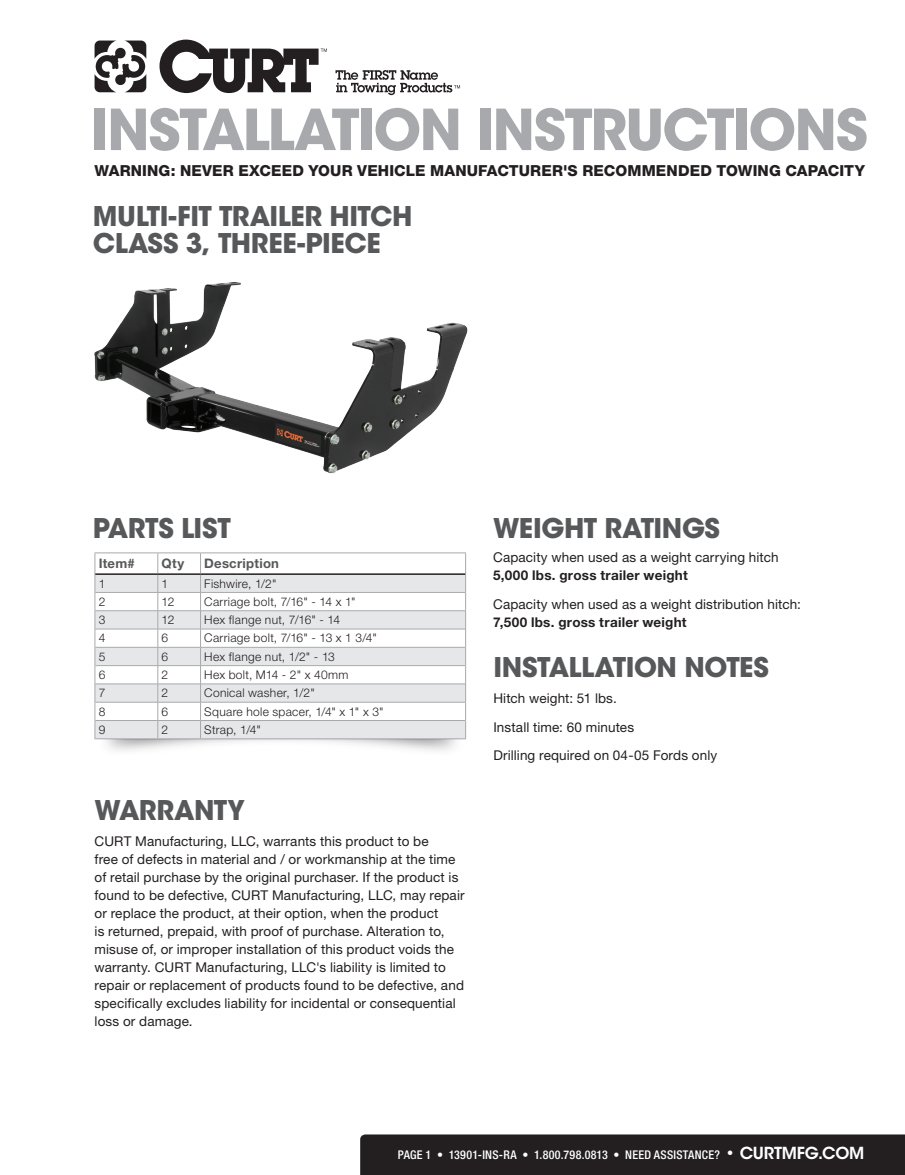
<style>
.page{position:relative;width:905px;height:1175px;background:#fff}
.page>*{position:absolute;margin:0;border:0;box-sizing:border-box;transform-origin:0 0}
.t1{font:700 55.95px "ITC Avant Garde Std";letter-spacing:-.03em;color:#a8a9ad}
.t2{font:700 27px/26.5px "ITC Avant Garde Std";letter-spacing:-.015em;color:#57585a}
.t3{font:800 15.15px "Helvetica Neue LT Std";letter-spacing:.01em;color:#231f20}
.t4{font:13.5px/18px "Helvetica Neue LT Std";letter-spacing:.01em;color:#231f20}
.t5{font:700 13.5px "Helvetica Neue LT Std";letter-spacing:.02em;color:#231f20}
.t6{font:700 13.2px "Helvetica Neue LT Std";letter-spacing:.02em;color:#57585a}
.t7{font:300 12px "Helvetica Neue LT Std";letter-spacing:.025em;color:#231f20}
.t8{font:500 condensed 12px "Helvetica Neue LT Std";letter-spacing:.02em;color:#fff}
.s1{font-family:"ITC Avant Garde Std";font-weight:600;font-stretch:normal;font-size:16.5px}
</style>
<div class="page">
<img style="left:94px;top:282px;width:374px;height:192px">
<svg style="left:95px;top:41px;width:51px;height:51px"></svg>
<svg style="left:159px;top:40px;width:168px;height:53px"></svg>
<svg style="left:335px;top:70px;width:125px;height:25px"></svg>
<div style="left:95px;top:575px;width:370px;height:163px;background:#e6e7e9"></div>
<svg style="left:95px;top:593px;width:370px;height:127px"></svg>
<svg style="left:465px;top:553px;width:1px;height:185px"></svg>
<svg style="left:157px;top:553px;width:1px;height:185px"></svg>
<svg style="left:200px;top:553px;width:1px;height:185px"></svg>
<hr style="left:94px;top:552px;width:64px;height:1px;background:#a8a9ad">
<hr style="left:158px;top:552px;width:42px;height:1px;background:#a8a9ad">
<hr style="left:200px;top:552px;width:266px;height:1px;background:#a8a9ad">
<hr style="left:95px;top:573px;width:63px;height:2px;background:#231f20">
<hr style="left:158px;top:573px;width:42px;height:2px;background:#231f20">
<hr style="left:200px;top:573px;width:265px;height:2px;background:#231f20">
<hr style="left:95px;top:610px;width:63px;height:1px;background:#a8a9ad">
<hr style="left:158px;top:610px;width:42px;height:1px;background:#a8a9ad">
<hr style="left:200px;top:610px;width:265px;height:1px;background:#a8a9ad">
<svg style="left:94px;top:553px;width:1px;height:185px"></svg>
<hr style="left:94px;top:738px;width:64px;height:1px;background:#a8a9ad">
<hr style="left:158px;top:738px;width:42px;height:1px;background:#a8a9ad">
<hr style="left:200px;top:738px;width:266px;height:1px;background:#a8a9ad">
<hr style="left:95px;top:629px;width:63px;height:1px;background:#a8a9ad">
<hr style="left:158px;top:629px;width:42px;height:1px;background:#a8a9ad">
<hr style="left:200px;top:629px;width:265px;height:1px;background:#a8a9ad">
<hr style="left:95px;top:647px;width:63px;height:1px;background:#a8a9ad">
<hr style="left:158px;top:647px;width:42px;height:1px;background:#a8a9ad">
<hr style="left:200px;top:647px;width:265px;height:1px;background:#a8a9ad">
<hr style="left:95px;top:665px;width:63px;height:1px;background:#a8a9ad">
<hr style="left:158px;top:665px;width:42px;height:1px;background:#a8a9ad">
<hr style="left:200px;top:665px;width:265px;height:1px;background:#a8a9ad">
<hr style="left:95px;top:683px;width:63px;height:1px;background:#a8a9ad">
<hr style="left:158px;top:683px;width:42px;height:1px;background:#a8a9ad">
<hr style="left:200px;top:683px;width:265px;height:1px;background:#a8a9ad">
<hr style="left:95px;top:702px;width:63px;height:1px;background:#a8a9ad">
<hr style="left:158px;top:702px;width:42px;height:1px;background:#a8a9ad">
<hr style="left:200px;top:702px;width:265px;height:1px;background:#a8a9ad">
<hr style="left:95px;top:720px;width:63px;height:1px;background:#a8a9ad">
<hr style="left:158px;top:720px;width:42px;height:1px;background:#a8a9ad">
<hr style="left:200px;top:720px;width:265px;height:1px;background:#a8a9ad">
<hr style="left:95px;top:592px;width:63px;height:1px;background:#a8a9ad">
<hr style="left:158px;top:592px;width:42px;height:1px;background:#a8a9ad">
<hr style="left:200px;top:592px;width:265px;height:1px;background:#a8a9ad">
<div style="left:360px;top:1134px;width:544px;height:40px;background:#231f20"></div>
<h1 class="t1" style="left:91px;top:93px;width:778px">INSTALLATION INSTRUCTIONS</h1>
<p class="t3" style="left:94px;top:161px;width:771px">WARNING: NEVER EXCEED YOUR VEHICLE MANUFACTURER'S RECOMMENDED TOWING CAPACITY</p>
<h2 class="t2" style="left:93px;top:203px;width:321px">MULTI-FIT TRAILER HITCH<br>CLASS 3, THREE-PIECE</h2>
<h2 class="t2" style="left:93px;top:514px;width:140px">PARTS LIST</h2>
<p class="t6" style="left:99px;top:555px;width:38px">Item#</p>
<p class="t6" style="left:162px;top:555px;width:24px">Qty</p>
<p class="t6" style="left:204px;top:555px;width:76px">Description</p>
<p class="t7" style="left:99px;top:576px;width:8px">1</p>
<p class="t7" style="left:162px;top:576px;width:8px">1</p>
<p class="t7" style="left:204px;top:576px;width:74px">Fishwire, 1/2"</p>
<p class="t7" style="left:99px;top:594px;width:8px">2</p>
<p class="t7" style="left:162px;top:594px;width:14px">12</p>
<p class="t7" style="left:204px;top:594px;width:153px">Carriage bolt, 7/16" - 14 x 1"</p>
<p class="t7" style="left:99px;top:612px;width:8px">3</p>
<p class="t7" style="left:162px;top:612px;width:14px">12</p>
<p class="t7" style="left:204px;top:612px;width:137px">Hex flange nut, 7/16" - 14</p>
<p class="t7" style="left:99px;top:631px;width:8px">4</p>
<p class="t7" style="left:162px;top:631px;width:8px">6</p>
<p class="t7" style="left:204px;top:631px;width:174px">Carriage bolt, 7/16" - 13 x 1 3/4"</p>
<p class="t7" style="left:99px;top:649px;width:8px">5</p>
<p class="t7" style="left:162px;top:649px;width:8px">6</p>
<p class="t7" style="left:204px;top:649px;width:132px">Hex flange nut, 1/2" - 13</p>
<p class="t7" style="left:99px;top:667px;width:8px">6</p>
<p class="t7" style="left:162px;top:667px;width:8px">2</p>
<p class="t7" style="left:204px;top:667px;width:146px">Hex bolt, M14 - 2" x 40mm</p>
<p class="t7" style="left:99px;top:685px;width:8px">7</p>
<p class="t7" style="left:162px;top:685px;width:8px">2</p>
<p class="t7" style="left:204px;top:685px;width:112px">Conical washer, 1/2"</p>
<p class="t7" style="left:99px;top:704px;width:8px">8</p>
<p class="t7" style="left:162px;top:704px;width:8px">6</p>
<p class="t7" style="left:204px;top:704px;width:181px">Square hole spacer, 1/4" x 1" x 3"</p>
<p class="t7" style="left:99px;top:722px;width:8px">9</p>
<p class="t7" style="left:162px;top:722px;width:8px">2</p>
<p class="t7" style="left:204px;top:722px;width:58px">Strap, 1/4"</p>
<h2 class="t2" style="left:95px;top:797px;width:152px">WARRANTY</h2>
<p class="t4" style="left:95px;top:832px;width:371px">CURT Manufacturing, LLC, warrants this product to be<br>free of defects in material and / or workmanship at the time of retail purchase by the original purchaser. If the product is found to be defective, CURT Manufacturing, LLC, may repair or replace the product, at their option, when the product<br>is returned, prepaid, with proof of purchase. Alteration to, misuse of, or improper installation of this product voids the warranty. CURT Manufacturing, LLC's liability is limited to repair or replacement of products found to be defective, and specifically excludes liability for incidental or consequential loss or damage.</p>
<h2 class="t2" style="left:493px;top:514px;width:228px">WEIGHT RATINGS</h2>
<p class="t4" style="left:493px;top:548px;width:287px">Capacity when used as a weight carrying hitch</p>
<p class="t5" style="left:493px;top:567px;width:196px">5,000 lbs. gross trailer weight</p>
<p class="t4" style="left:493px;top:595px;width:309px">Capacity when used as a weight distribution hitch:</p>
<p class="t5" style="left:493px;top:614px;width:195px">7,500 lbs. gross trailer weight</p>
<h2 class="t2" style="left:493px;top:653px;width:277px">INSTALLATION NOTES</h2>
<p class="t4" style="left:493px;top:683px;width:225px;line-height:28.8px">Hitch weight: 51 lbs.<br>Install time: 60 minutes<br>Drilling required on 04-05 Fords only</p>
<p class="t8" style="left:398px;top:1147px;width:468px">PAGE 1 • 13901-INS-RA • 1.800.798.0813 • NEED ASSISTANCE? <span class="s1">• CURTMFG.COM</span></p>
</div>
